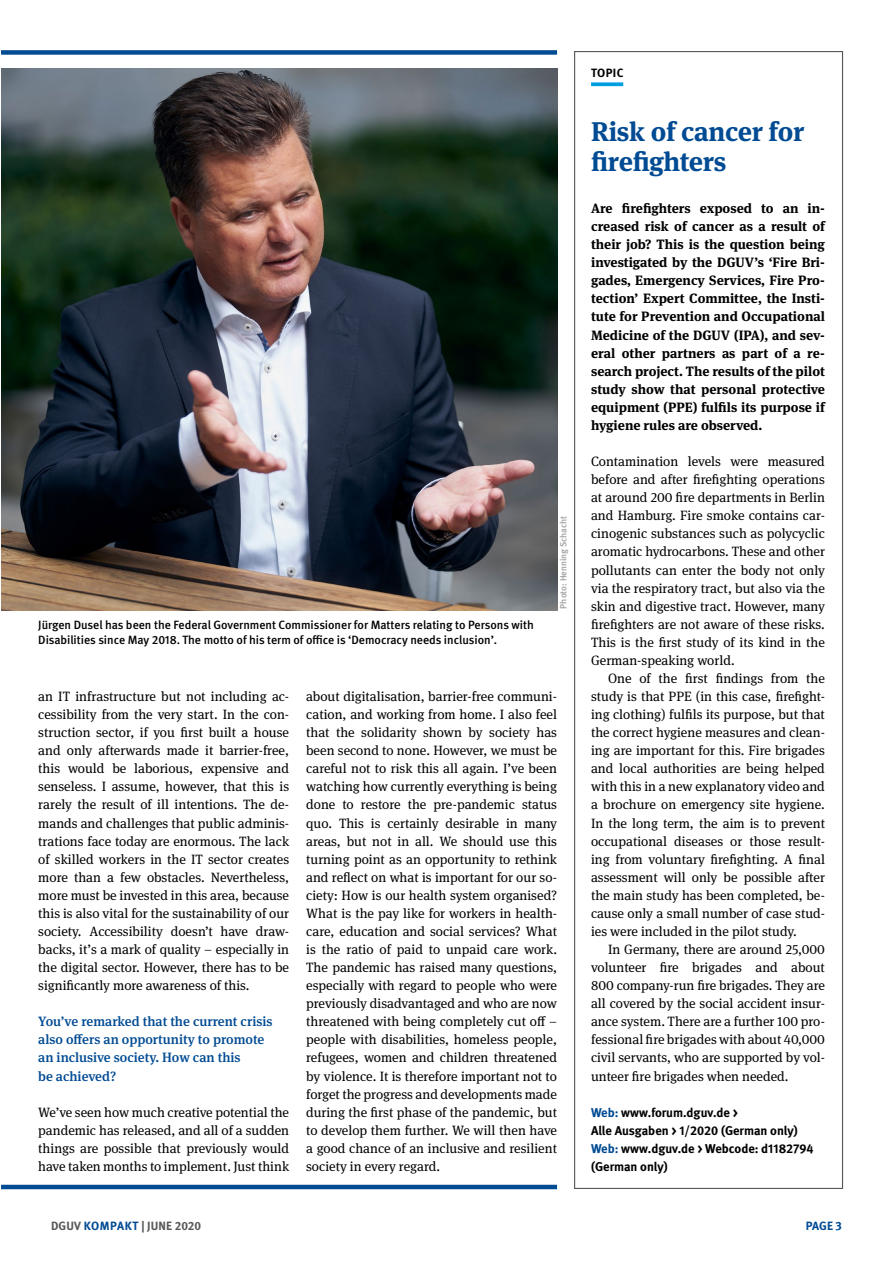
<style>
.page{position:relative;width:893px;height:1263px;background:#fff}
.page>*{position:absolute;margin:0;border:0;box-sizing:border-box;transform-origin:0 0}
.t1{font:700 27px/30px "DGUV Meta Serif";letter-spacing:-.01em;color:#004b93}
._10_FT{font:13.5px/18px "DGUV Meta Serif";color:#000;text-align:justify}
._10_2_FT_Einzug{font:13.5px/18px "DGUV Meta Serif";color:#000;text-align:justify}
._10_FT-2{font:700 13.5px/18px "DGUV Meta Serif";color:#000;text-align:justify}
._12_FT_Frage{font:500 13.5px/18px "DGUV Meta Serif";color:#004b93}
.Web{font:700 12.75px/18px "DGUV Meta";color:#000}
.t2{font:500 12px/15px "DGUV Meta";color:#000}
.t3{font:700 12px "DGUV Meta";letter-spacing:.01em;color:#58585a}
.t4{font:700 12px "DGUV Meta";color:#004b93}
._51_Kolumne{font:700 12px "DGUV Meta";letter-spacing:.03em;color:#000}
.t5{font:500 9px "DGUV Meta";color:#9c9e9f}
.s1{color:#004b93}
</style>
<div class="page">
<div style="left:1px;top:50px;width:556px;height:5px;background:#004b93"></div>
<hr style="left:1px;top:1185px;width:556px;height:4px;background:#004b93">
<img style="left:1px;top:68px;width:556px;height:543px">
<svg style="left:591px;top:82px;width:32px;height:4px"></svg>
<p class="t2" style="left:38px;top:617px;width:497px">Jürgen Dusel has been the Federal Government Commissioner for Matters relating to Persons with<br>Disabilities since May 2018. The motto of his term of office is ‘Democracy needs inclusion’.</p>
<p class="t5" style="left:558px;top:608px;width:94px;rotate:-90deg">Photo: Henning Schacht</p>
<p class="_10_FT" style="left:38px;top:688px;width:252px">an IT infrastructure but not including ac&shy;cessibility from the very start. In the con&shy;struction sector, if you first built a house and only afterwards made it barrier-free, this would be laborious, expensive and senseless. I assume, however, that this is rarely the result of ill intentions. The de&shy;mands and challenges that public adminis&shy;trations face today are enormous. The lack of skilled workers in the IT sector creates more than a few obstacles. Nevertheless, more must be invested in this area, because this is also vital for the sustainability of our society. Accessibility doesn’t have draw&shy;backs, it’s a mark of quality – especially in the digital sector. However, there has to be significantly more awareness of this.</p>
<p class="_12_FT_Frage" style="left:38px;top:1013px;width:236px">You’ve remarked that the current crisis also offers an opportunity to promote an inclusive society. How can this<br>be achieved?</p>
<p class="_10_FT" style="left:38px;top:1103px;width:252px">We’ve seen how much creative potential the pandemic has released, and all of a sudden things are possible that previously would have taken months to implement. Just think</p>
<p class="_10_FT" style="left:306px;top:688px;width:252px">about digitalisation, barrier-free communi&shy;cation, and working from home. I also feel that the solidarity shown by society has been second to none. However, we must be careful not to risk this all again. I’ve been watching how currently everything is being done to restore the pre-pandemic status quo. This is certainly desirable in many areas, but not in all. We should use this turning point as an opportunity to rethink and reflect on what is important for our so&shy;ciety: How is our health system organised?<br>What is the pay like for workers in health&shy;care, education and social services? What is the ratio of paid to unpaid care work.<br>The pandemic has raised many questions, especially with regard to people who were previously disadvantaged and who are now threatened with being completely cut off – people with disabilities, homeless people, refugees, women and children threatened by violence. It is therefore important not to forget the progress and developments made during the first phase of the pandemic, but to develop them further. We will then have a good chance of an inclusive and resilient society in every regard.</p>
<p class="_51_Kolumne" style="left:591px;top:66px;width:34px">TOPIC</p>
<h2 class="t1" style="left:591px;top:117px;width:215px">Risk of cancer for firefighters</h2>
<p class="_10_FT-2" style="left:591px;top:199px;width:235px">Are firefighters exposed to an in&shy;creased risk of cancer as a result of their job? This is the question being investigated by the DGUV’s ‘Fire Bri&shy;gades, Emergency Services, Fire Pro&shy;tection’ Expert Committee, the Insti&shy;tute for Prevention and Occupational Medicine of the DGUV (IPA), and sev&shy;eral other partners as part of a re&shy;search project. The results of the pilot study show that personal protective equipment (PPE) fulfils its purpose if hygiene rules are observed.</p>
<p class="_10_FT" style="left:591px;top:453px;width:235px">Contamination levels were measured before and after firefighting operations at around 200 fire departments in Berlin and Hamburg. Fire smoke contains car&shy;cinogenic substances such as polycyclic aromatic hydrocarbons. These and other pollutants can enter the body not only via the respiratory tract, but also via the skin and digestive tract. However, many firefighters are not aware of these risks.<br>This is the first study of its kind in the German-speaking world.</p>
<p class="_10_2_FT_Einzug" style="left:591px;top:669px;width:235px;text-indent:17px">One of the first findings from the study is that PPE (in this case, firefight&shy;ing clothing) fulfils its purpose, but that the correct hygiene measures and clean&shy;ing are important for this. Fire brigades and local authorities are being helped with this in a new explanatory video and a brochure on emergency site hygiene.<br>In the long term, the aim is to prevent occupational diseases or those result&shy;ing from voluntary firefighting. A final assessment will only be possible after the main study has been completed, be&shy;cause only a small number of case stud&shy;ies were included in the pilot study.</p>
<p class="_10_2_FT_Einzug" style="left:591px;top:941px;width:235px;text-indent:17px">In Germany, there are around 25,000 volunteer fire brigades and about 800 company-run fire brigades. They are all covered by the social accident insur&shy;ance system. There are a further 100 pro&shy;fessional fire brigades with about 40,000 civil servants, who are supported by vol&shy;unteer fire brigades when needed.</p>
<p class="Web" style="left:591px;top:1104px;width:224px"><span class="s1">Web:</span> www.forum.dguv.de &gt;<br>Alle Ausgaben &gt; 1/2020 (German only)<br><span class="s1">Web:</span> www.dguv.de &gt; Webcode: d1182794 (German only)</p>
<p class="t3" style="left:51px;top:1219px;width:152px">DGUV <span class="s1">KOMPAKT</span> | JUNE 2020</p>
<p class="t4" style="left:806px;top:1219px;width:38px">PAGE 3</p>
</div>
